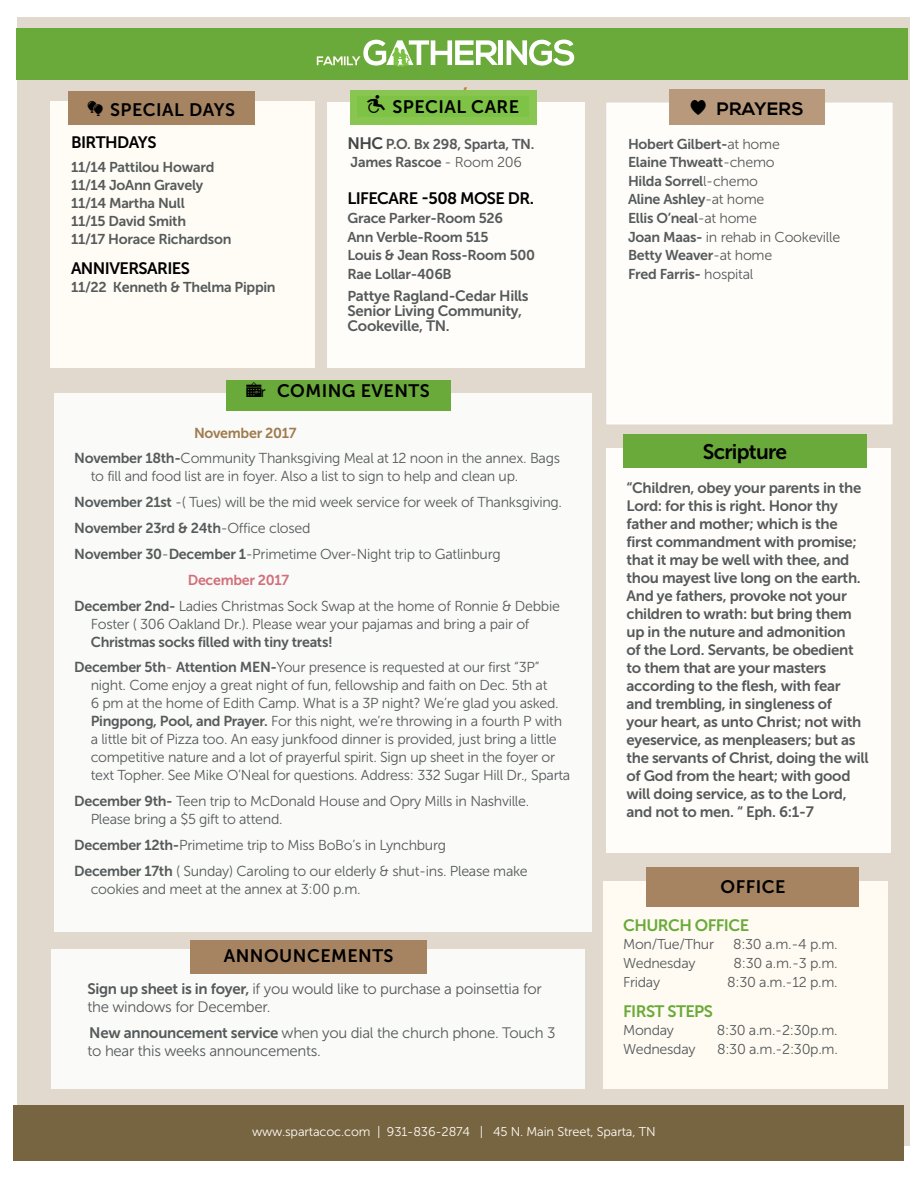
<style>
.page{position:relative;width:918px;height:1188px;background:#fff}
.page>*{position:absolute;margin:0;border:0;box-sizing:border-box;transform-origin:0 0}
.t1{font:21px "Museo Sans 700";letter-spacing:-.035em;color:#000}
.t2{font:21px "Museo Sans 700";color:#bb813b}
.t3{font:18px "Museo Sans 700";letter-spacing:.025em;color:#000}
.t4{font:700 18px "Nexa";letter-spacing:.04em;color:#000}
.t5{font:16.5px "Museo Sans 700";letter-spacing:-.035em;color:#000}
.t6{font:16.5px "Museo Sans 700";letter-spacing:-.035em;color:#6aaa3a}
.t7{font:15.15px/18px "Museo Sans 300";letter-spacing:-.02em;color:#555a5a}
.t8{font:15px/18px "Museo Sans 700";letter-spacing:-.02em;color:#555a5a}
.t9{font:14.4px/18px "Museo Sans 300";letter-spacing:-.02em;color:#555a5a}
.t10{font:14.4px "Museo Sans 700";letter-spacing:-.02em;color:#555a5a}
.t11{font:14.4px "Museo Sans 700";letter-spacing:-.02em;color:#9f7b4d}
.t12{font:14.4px "Museo Sans 700";letter-spacing:-.02em;color:#d26f79}
.t13{font:14.25px/18.6px "Museo Sans 700";letter-spacing:-.02em;color:#555a5a}
.t14{font:14.25px "Museo Sans 300";letter-spacing:-.02em;color:#555a5a}
.t15{font:12.75px "Museo Sans 300";letter-spacing:-.01em;color:#fffcf5}
.s1{font-size:16.5px;color:#404545}
.s2{font-family:"Museo Sans 300"}
.s3{font-size:14.25px}
.s4{font-family:"Museo Sans 700"}
</style>
<div class="page">
<div style="left:17px;top:17px;width:893px;height:1129px;background:#e1d9ce"></div>
<div style="left:607px;top:103px;width:285px;height:321px;background:#fffdfa"></div>
<div style="left:606px;top:103px;width:287px;height:321px;border:2px solid #fff"></div>
<div style="left:327px;top:103px;width:258px;height:265px;background:#fffdfa"></div>
<div style="left:51px;top:102px;width:264px;height:266px;background:#fffbf5"></div>
<div style="left:16px;top:28px;width:892px;height:52px;background:#6aaa3a"></div>
<div style="left:670px;top:90px;width:155px;height:35px;background:#b8997b"></div>
<div style="left:350px;top:90px;width:187px;height:35px;background:#88c651"></div>
<div style="left:68px;top:91px;width:187px;height:34px;background:#a68462"></div>
<div style="left:14px;top:1106px;width:890px;height:55px;background:#776441"></div>
<div style="left:603px;top:881px;width:285px;height:207px;background:#fffbf2"></div>
<div style="left:357px;top:96px;width:172px;height:21px;background:#7ec346"></div>
<div style="left:51px;top:949px;width:534px;height:139px;background:#fafaf9"></div>
<div style="left:191px;top:941px;width:236px;height:33px;background:#a68462"></div>
<div style="left:606px;top:448px;width:285px;height:405px;background:#fffdfa"></div>
<div style="left:623px;top:434px;width:244px;height:33px;background:#6aaa3a"></div>
<div style="left:647px;top:867px;width:212px;height:40px;background:#a68462"></div>
<div style="left:54px;top:393px;width:537px;height:539px;background:#fafaf9"></div>
<div style="left:226px;top:381px;width:225px;height:30px;background:#6aaa3a"></div>
<div style="left:498px;top:40px;width:5px;height:25px;background:#fff"></div>
<svg style="left:507px;top:40px;width:67px;height:26px"></svg>
<svg style="left:317px;top:40px;width:181px;height:26px"></svg>
<h1 class="t2" style="left:463px;top:71px;width:7px">,</h1>
<p class="t3" style="left:367px;top:96px;width:47px">● Special</p>
<p class="t3" style="left:471px;top:96px;width:37px">cAre</p>
<p class="t3" style="left:88px;top:99px;width:149px">●●□□■▲ SPECIAL DAYS</p>
<p class="t4" style="left:691px;top:98px;width:112px">▼ PRAYERS</p>
<p class="t5" style="left:71px;top:133px;width:21px">Birthdays</p>
<p class="t13" style="left:71px;top:158px;width:162px;line-height:18px">11/14 Pattilou Howard<br>11/14 JoAnn Gravely<br>11/14 Martha Null<br>11/15 David Smith<br>11/17 Horace Richardson</p>
<p class="t5" style="left:71px;top:260px;width:11px">anni</p>
<p class="t5" style="left:109px;top:260px;width:20px">versaries</p>
<p class="t13" style="left:71px;top:278px;width:206px">11/22 Kenneth &amp; Thelma Pippin</p>
<p class="t13" style="left:347px;top:134px;width:188px"><span class="s1">n HC</span> P.O. Bx 298, Sparta, TN.<br>James Rascoe <span class="s2">- Room 206</span></p>
<p class="t5" style="left:347px;top:189px;width:138px">LIFECARE -508 Mose</p>
<p class="t5" style="left:508px;top:189px;width:28px">dr .</p>
<p class="t13" style="left:347px;top:209px;width:189px">Grace Parker-Room 526<br>Ann Verble-Room 515<br>Louis &amp; Jean Ross-Room 500<br>Rae Lollar-406B</p>
<p class="t8" style="left:347px;top:288px;width:183px;line-height:15px"><span class="s3">P</span>attye Ragland-Cedar Hills<br>Senior Living Community,<br>Cookeville, TN.</p>
<p class="t3" style="left:247px;top:381px;width:45px">●■ coming</p>
<p class="t3" style="left:361px;top:381px;width:35px">events</p>
<p class="t11" style="left:194px;top:425px;width:104px">November 2017</p>
<p class="t9" style="left:91px;top:450px;width:471px;text-indent:-17px"><span class="s4">November 18th-</span>Community Thanksgiving Meal at 12 noon in the annex. Bags to fill and food list are in foyer. Also a list to sign to help and clean up.</p>
<p class="t9" style="left:74px;top:493px;width:489px"><span class="s4">November 21st</span> -( Tues) will be the mid week service for week of Thanksgiving.</p>
<p class="t10" style="left:74px;top:520px;width:238px">November 23rd &amp; 24th<span class="s2">-Office closed</span></p>
<p class="t9" style="left:74px;top:545px;width:428px"><span class="s4">November 30</span>-<span class="s4">December 1</span>-Primetime Over-Night trip to Gatlinburg</p>
<p class="t12" style="left:188px;top:572px;width:103px">December 2017</p>
<p class="t9" style="left:91px;top:597px;width:471px;text-indent:-17px"><span class="s4">December 2nd-</span> Ladies Christmas Sock Swap at the home of Ronnie &amp; Debbie<br>Foster ( 306 Oakland Dr.). Please wear your pajamas and bring a pair of</p>
<p class="t10" style="left:91px;top:634px;width:244px">Christmas socks filled with tiny treats!</p>
<p class="t9" style="left:91px;top:659px;width:481px;text-indent:-17px"><span class="s4">December 5th</span>- <span class="s4">Attention MEN-</span>Your presence is requested at our first “3P” night. Come enjoy a great night of fun, fellowship and faith on Dec. 5th at<br>6 pm at the home of Edith Camp. What is a 3P night? We’re glad you asked.<br><span class="s4">Pingpong, Pool, and Prayer.</span> For this night, we’re throwing in a fourth P with a little bit of Pizza too. An easy junkfood dinner is provided, just bring a little competitive nature and a lot of prayerful spirit. Sign up sheet in the foyer or text Topher. See Mike O’Neal for questions. Address: 332 Sugar Hill Dr., Sparta</p>
<p class="t9" style="left:91px;top:792px;width:440px;text-indent:-17px"><span class="s4">December 9th-</span> Teen trip to McDonald House and Opry Mills in Nashville.<br>Please bring a $5 gift to attend.</p>
<p class="t9" style="left:74px;top:832px;width:455px;line-height:25.8px"><span class="s4">December 12th-</span>Primetime trip to Miss BoBo’s in Lynchburg<br><span class="s4">December 17th</span> ( Sunday) Caroling to our elderly &amp; shut-ins. Please make</p>
<p class="t9" style="left:91px;top:880px;width:272px">cookies and meet at the annex at 3:00 p.m.</p>
<p class="t3" style="left:224px;top:946px;width:171px">ANNOUNCEMENTS</p>
<p class="t7" style="left:88px;top:980px;width:456px"><span class="s4">Sign up sheet is in foyer,</span> if you would like to purchase a poinsettia for the windows for December.</p>
<p class="t7" style="left:88px;top:1024px;width:470px"><span class="s4">New announcement service</span> when you dial the church phone. Touch 3 to hear this weeks announcements.</p>
<p class="t13" style="left:628px;top:134px;width:153px">Hobert Gilbert-<span class="s2">at home<br></span>Elaine Thweatt<span class="s2">-chemo<br></span>Hilda Sorrel<span class="s2">l-chemo<br></span>Aline Ashley<span class="s2">-at home<br></span>Ellis O’neal<span class="s2">-at home</span></p>
<p class="t14" style="left:628px;top:229px;width:214px"><span class="s4">Joan Maas-</span> in rehab in Cookeville</p>
<p class="t13" style="left:628px;top:246px;width:146px">Betty Weaver<span class="s2">-at home<br></span>Fred Farris- <span class="s2">hospital</span></p>
<h1 class="t1" style="left:703px;top:440px;width:86px">Scripture</h1>
<p class="t8" style="left:627px;top:479px;width:244px">“Children, obey your parents in the<br>Lord: for this is right. Honor thy father and mother; which is the<br>first commandment with promise; that it may be well with thee, and thou mayest live long on the earth.<br>And ye fathers, provoke not your children to wrath: but bring them up in the nuture and admonition<br>of the Lord. Servants, be obedient to them that are your masters according to the flesh, with fear and trembling, in singleness of<br>your heart, as unto Christ; not with eyeservice, as menpleasers; but as the servants of Christ, doing the will of God from the heart; with good will doing service, as to the Lord, and not to men. “ Eph. 6:1-7</p>
<p class="t3" style="left:721px;top:876px;width:26px">Office</p>
<p class="t6" style="left:623px;top:916px;width:24px">Church</p>
<p class="t6" style="left:695px;top:916px;width:10px">office</p>
<p class="t14" style="left:623px;top:937px;width:92px">Mon/Tue/Thur</p>
<p class="t14" style="left:733px;top:937px;width:106px">8:30 a.m.-4 p.m.</p>
<p class="t14" style="left:623px;top:955px;width:74px">Wednesday</p>
<p class="t14" style="left:734px;top:955px;width:106px">8:30 a.m.-3 p.m.</p>
<p class="t14" style="left:623px;top:974px;width:39px">Friday</p>
<p class="t14" style="left:727px;top:974px;width:112px">8:30 a.m.-12 p.m.</p>
<p class="t6" style="left:623px;top:1002px;width:91px">f IRST sTEPS</p>
<p class="t14" style="left:623px;top:1023px;width:52px">Monday</p>
<p class="t14" style="left:717px;top:1023px;width:122px">8:30 a.m.-2:30p.m.</p>
<p class="t14" style="left:623px;top:1041px;width:74px">Wednesday</p>
<p class="t14" style="left:717px;top:1041px;width:122px">8:30 a.m.-2:30p.m.</p>
<p class="t15" style="left:252px;top:1125px;width:405px">www.spartacoc.com | 931-836-2874 | 45 N. Main Street, Sparta, TN</p>
</div>
